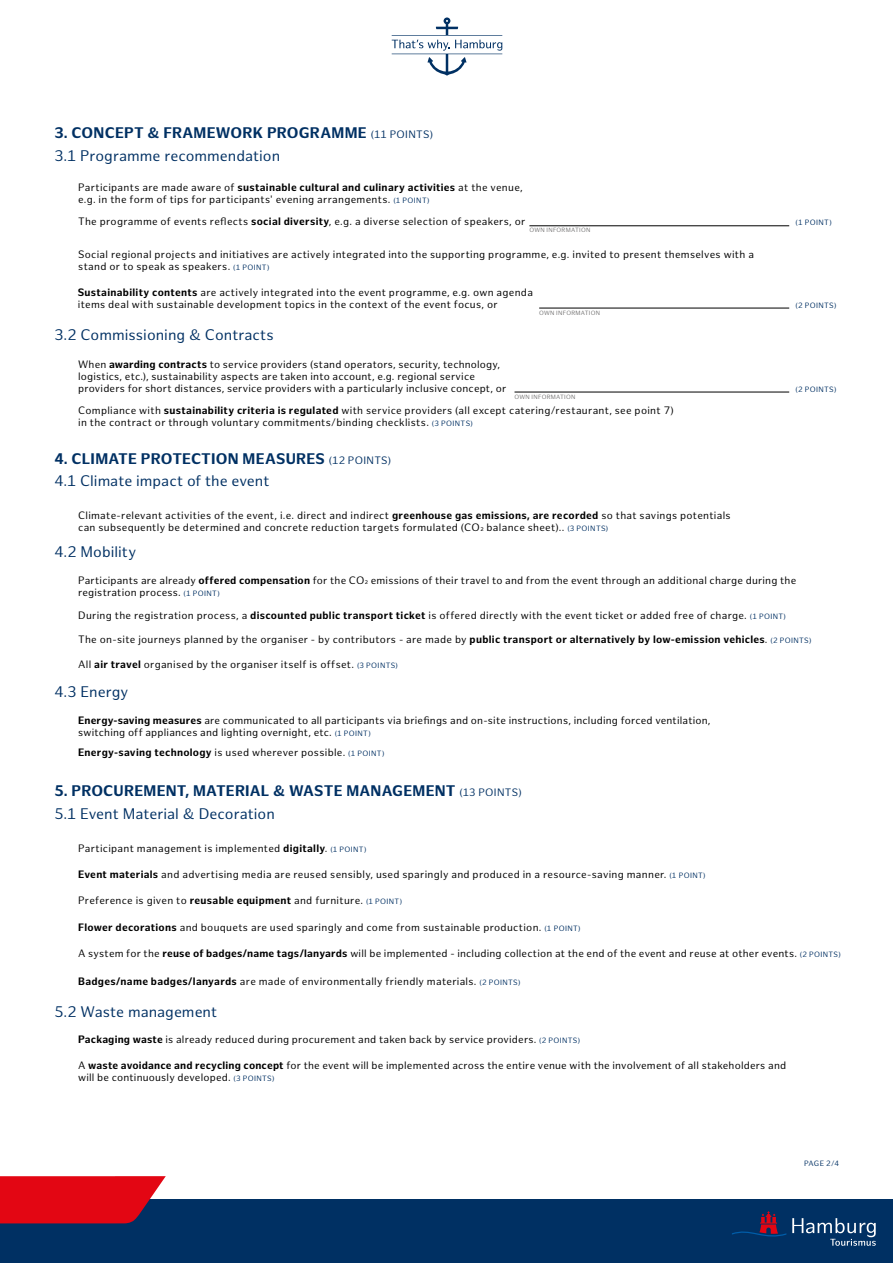
<style>
.page{position:relative;width:893px;height:1263px;background:#fff}
.page>*{position:absolute;margin:0;border:0;box-sizing:border-box;transform-origin:0 0}
.t1{font:700 15px/22.5px "Hamburg Sans";letter-spacing:.01em;color:#003063}
.t2{font:15px "Hamburg Sans";color:#003063}
.t3{font:10.5px/12px "Hamburg Sans";letter-spacing:.025em;color:#000}
.t4{font:700 10.5px "Hamburg Sans";letter-spacing:.025em;color:#000}
.t5{font:7.5px "Hamburg Sans";letter-spacing:.04em;color:#003063}
.t6{font:6px "Hamburg Sans";letter-spacing:.045em;color:#706f6f}
.s1{font-weight:400;font-size:10.5px}
.s2{font-weight:400}
.s3{font-weight:700}
.s4{font-size:7.5px;color:#003063}
.s5{font-weight:400;font-size:7.5px;color:#003063}
</style>
<div class="page">
<div style="left:0;top:1200px;width:893px;height:63px;background:#003063"></div>
<svg style="left:0;top:1176px;width:166px;height:47px;background:#d2101f"></svg>
<svg style="left:732px;top:1211px;width:54px;height:26px"></svg>
<svg style="left:792px;top:1218px;width:84px;height:28px"></svg>
<svg style="left:392px;top:17px;width:110px;height:59px"></svg>
<hr style="left:529px;top:226px;width:260px;height:1px;background:#000">
<hr style="left:539px;top:308px;width:250px;height:1px;background:#000">
<hr style="left:514px;top:392px;width:275px;height:1px;background:#000">
<h1 class="t1" style="left:54px;top:122px;width:380px">3. CONCEPT &amp; FRAMEWORK PROGRAMME <span class="s1">(11 POINTS)<br></span><span class="s2">3.1 Programme recommendation</span></h1>
<p class="t3" style="left:78px;top:182px;width:446px">Participants are made aware of <span class="s3">sustainable cultural and culinary activities</span> at the venue, e.g. in the form of tips for participants' evening arrangements. <span class="s4">(1 POINT)</span></p>
<p class="t3" style="left:78px;top:216px;width:449px">The programme of events reflects <span class="s3">social diversity</span>, e.g. a diverse selection of speakers, or</p>
<p class="t6" style="left:529px;top:227px;width:62px">OWN INFORMATION</p>
<p class="t3" style="left:78px;top:249px;width:677px">Social regional projects and initiatives are actively integrated into the supporting programme, e.g. invited to present themselves with a stand or to speak as speakers. <span class="s4">(1 POINT)</span></p>
<p class="t3" style="left:78px;top:287px;width:457px"><span class="s3">Sustainability contents</span> are actively integrated into the event programme, e.g. own agenda items deal with sustainable development topics in the context of the event focus, or</p>
<h1 class="t2" style="left:54px;top:326px;width:221px">3.2 Commissioning &amp; Contracts</h1>
<p class="t6" style="left:539px;top:309px;width:62px">OWN INFORMATION</p>
<p class="t3" style="left:78px;top:358px;width:430px">When <span class="s3">awarding contracts</span> to service providers (stand operators, security, technology, logistics, etc.), sustainability aspects are taken into account, e.g. regional service providers for short distances, service providers with a particularly inclusive concept, or</p>
<p class="t6" style="left:515px;top:393px;width:62px">OWN INFORMATION</p>
<p class="t3" style="left:78px;top:405px;width:597px">Compliance with <span class="s3">sustainability criteria is regulated</span> with service providers (all except catering/restaurant, see point 7) in the contract or through voluntary commitments/binding checklists. <span class="s4">(3 POINTS)</span></p>
<h1 class="t1" style="left:54px;top:448px;width:338px">4. CLIMATE PROTECTION MEASURES <span class="s1">(12 POINTS)<br></span><span class="s2">4.1 Climate impact of the event</span></h1>
<p class="t3" style="left:78px;top:509px;width:654px">Climate-relevant activities of the event, i.e. direct and indirect <span class="s3">greenhouse gas emissions, are recorded</span> so that savings potentials can subsequently be determined and concrete reduction targets formulated (CO2 balance sheet).. <span class="s4">(3 POINTS)</span></p>
<h1 class="t2" style="left:54px;top:543px;width:83px">4.2 Mobility</h1>
<p class="t5" style="left:796px;top:218px;width:38px">(1 POINT)</p>
<p class="t5" style="left:796px;top:301px;width:42px">(2 POINTS)</p>
<p class="t5" style="left:796px;top:385px;width:42px">(2 POINTS)</p>
<p class="t3" style="left:78px;top:574px;width:720px">Participants are already <span class="s3">offered compensation</span> for the CO2 emissions of their travel to and from the event through an additional charge during the registration process. <span class="s4">(1 POINT)</span></p>
<p class="t3" style="left:78px;top:609px;width:709px">During the registration process, a <span class="s3">discounted public transport ticket</span> is offered directly with the event ticket or added free of charge. <span class="s4">(1 POINT)</span></p>
<p class="t3" style="left:78px;top:634px;width:735px">The on-site journeys planned by the organiser - by contributors - are made by <span class="s3">public transport or alternatively by low-emission vehicles</span>. <span class="s4">(2 POINTS)</span></p>
<p class="t3" style="left:78px;top:659px;width:321px">All <span class="s3">air travel</span> organised by the organiser itself is offset. <span class="s4">(3 POINTS)</span></p>
<h1 class="t2" style="left:54px;top:683px;width:75px">4.3 Energy</h1>
<p class="t3" style="left:78px;top:714px;width:634px"><span class="s3">Energy-saving measures</span> are communicated to all participants via briefings and on-site instructions, including forced ventilation, switching off appliances and lighting overnight, etc. <span class="s4">(1 POINT)</span></p>
<p class="t4" style="left:78px;top:746px;width:308px">Energy-saving technology <span class="s2">is used wherever possible.</span> <span class="s5">(1 POINT)</span></p>
<h1 class="t1" style="left:54px;top:780px;width:469px">5. PROCUREMENT, MATERIAL &amp; WASTE MANAGEMENT <span class="s1">(13 POINTS)<br></span><span class="s2">5.1 Event Material &amp; Decoration</span></h1>
<p class="t3" style="left:78px;top:842px;width:290px">Participant management is implemented <span class="s3">digitally</span>. <span class="s4">(1 POINT)</span></p>
<p class="t3" style="left:78px;top:869px;width:629px"><span class="s3">Event materials</span> and advertising media are reused sensibly, used sparingly and produced in a resource-saving manner. <span class="s4">(1 POINT)</span></p>
<p class="t3" style="left:78px;top:895px;width:326px">Preference is given to <span class="s3">reusable equipment</span> and furniture. <span class="s4">(1 POINT)</span></p>
<p class="t3" style="left:78px;top:921px;width:504px"><span class="s3">Flower decorations</span> and bouquets are used sparingly and come from sustainable production. <span class="s4">(1 POINT)</span></p>
<p class="t3" style="left:78px;top:948px;width:764px">A system for the <span class="s3">reuse of badges/name tags/lanyards</span> will be implemented - including collection at the end of the event and reuse at other events. <span class="s4">(2 POINTS)</span></p>
<p class="t3" style="left:78px;top:976px;width:444px"><span class="s3">Badges/name badges/lanyards</span> are made of environmentally friendly materials. <span class="s4">(2 POINTS)</span></p>
<h1 class="t2" style="left:54px;top:1003px;width:164px">5.2 Waste management</h1>
<p class="t3" style="left:78px;top:1034px;width:503px"><span class="s3">Packaging waste</span> is already reduced during procurement and taken back by service providers. <span class="s4">(2 POINTS)</span></p>
<p class="t3" style="left:78px;top:1060px;width:710px">A <span class="s3">waste avoidance and recycling concept</span> for the event will be implemented across the entire venue with the involvement of all stakeholders and will be continuously developed. <span class="s4">(3 POINTS)</span></p>
<p class="t5" style="left:804px;top:1159px;width:36px">PAGE 2/4</p>
</div>
